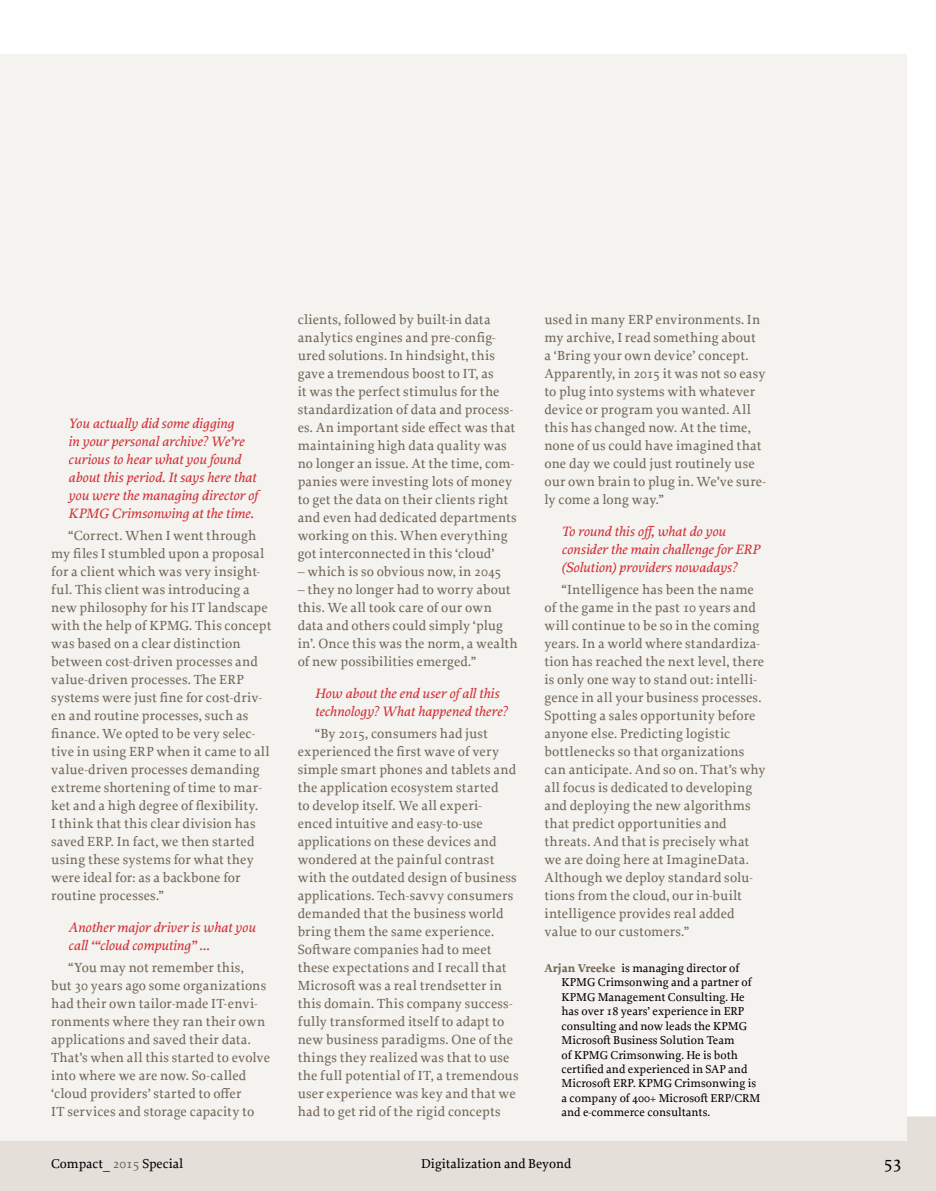
<style>
.page{position:relative;width:936px;height:1191px;background:#fff}
.page>*{position:absolute;margin:0;border:0;box-sizing:border-box;transform-origin:0 0}
.t1{font:500 18px "Proforma";color:#000}
.t2{font:italic 500 14.25px/18px "Proforma";color:#d13138}
.t3{font:500 13.8px/18px "Proforma";letter-spacing:.01em;color:#716556}
.t4{font:500 13.5px "Proforma";color:#000}
.t5{font:500 12px/14.4px "Proforma";color:#000}
.s1{font-weight:700;color:#716556}
.s2{color:#716556}
</style>
<div class="page">
<div style="left:1px;top:1116px;width:934px;height:75px;background:#e4dfd9"></div>
<svg style="left:0;top:1140px;width:1px;height:51px"></svg>
<div style="left:0;top:54px;width:905px;height:1086px;background:#f5f3f0"></div>
<p class="t3" style="left:298px;top:310px;width:220px">clients, followed by built-in data analytics engines and pre-config&shy;ured solutions. In hindsight, this gave a tremendous boost to IT, as<br>it was the perfect stimulus for the standardization of data and process&shy;es. An important side effect was that maintaining high data quality was no longer an issue. At the time, com&shy;panies were investing lots of money to get the data on their clients right and even had dedicated departments working on this. When everything got interconnected in this ‘cloud’</p>
<p class="t3" style="left:298px;top:562px;width:205px">– which is so obvious now, in 2045</p>
<p class="t3" style="left:298px;top:580px;width:222px">– they no longer had to worry about this. We all took care of our own data and others could simply ‘plug in’. Once this was the norm, a wealth of new possibilities emerged.”</p>
<p class="t2" style="left:315px;top:683px;width:194px">How about the end user of all this technology? What happened there?</p>
<p class="t3" style="left:298px;top:724px;width:222px;text-indent:17px">“By 2015, consumers had just experienced the first wave of very simple smart phones and tablets and the application ecosystem started<br>to develop itself. We all experi&shy;enced intuitive and easy-to-use applications on these devices and wondered at the painful contrast with the outdated design of business applications. Tech-savvy consumers demanded that the business world bring them the same experience.<br>Software companies had to meet these expectations and I recall that Microsoft was a real trendsetter in this domain. This company success&shy;fully transformed itself to adapt to new business paradigms. One of the things they realized was that to use the full potential of IT, a tremendous user experience was key and that we had to get rid of the rigid concepts</p>
<p class="t3" style="left:544px;top:310px;width:223px">used in many ERP environments. In my archive, I read something about<br>a ‘Bring your own device’ concept.<br>Apparently, in 2015 it was not so easy to plug into systems with whatever device or program you wanted. All this has changed now. At the time, none of us could have imagined that one day we could just routinely use our own brain to plug in. We’ve sure&shy;ly come a long way.”</p>
<p class="t2" style="left:561px;top:521px;width:200px">To round this off, what do you consider the main challenge for ERP (Solution) providers nowadays?</p>
<p class="t3" style="left:544px;top:580px;width:223px;text-indent:17px">“Intelligence has been the name of the game in the past 10 years and will continue to be so in the coming years. In a world where standardiza&shy;tion has reached the next level, there is only one way to stand out: intelli&shy;gence in all your business processes.<br>Spotting a sales opportunity before anyone else. Predicting logistic bottlenecks so that organizations can anticipate. And so on. That’s why all focus is dedicated to developing and deploying the new algorithms that predict opportunities and threats. And that is precisely what we are doing here at ImagineData.<br>Although we deploy standard solu&shy;tions from the cloud, our in-built intelligence provides real added value to our customers.”</p>
<p class="t2" style="left:68px;top:413px;width:191px">You actually did some digging<br>in your personal archive? We’re curious to hear what you found about this period. It says here that you were the managing director of<br>KPMG Crimsonwing at the time.</p>
<p class="t3" style="left:51px;top:526px;width:222px;text-indent:17px">“Correct. When I went through my files I stumbled upon a proposal for a client which was very insight&shy;ful. This client was introducing a new philosophy for his IT landscape with the help of KPMG. This concept was based on a clear distinction between cost-driven processes and value-driven processes. The ERP systems were just fine for cost-driv&shy;en and routine processes, such as finance. We opted to be very selec&shy;tive in using ERP when it came to all value-driven processes demanding extreme shortening of time to mar&shy;ket and a high degree of flexibility.<br>I think that this clear division has saved ERP. In fact, we then started using these systems for what they were ideal for: as a backbone for routine processes.”</p>
<p class="t2" style="left:68px;top:917px;width:189px">Another major driver is what you call ‘“cloud computing” …</p>
<p class="t3" style="left:51px;top:958px;width:220px;text-indent:17px">“You may not remember this,<br>but 30 years ago some organizations had their own tailor-made IT-envi&shy;ronments where they ran their own applications and saved their data.<br>That’s when all this started to evolve into where we are now. So-called ‘cloud providers’ started to offer<br>IT services and storage capacity to</p>
<p class="t5" style="left:561px;top:960px;width:200px;text-indent:-17px"><span class="s1">Arjan Vreeke</span> is managing director of KPMG Crimsonwing and a partner of KPMG Management Consulting. He has over 18 years’ experience in ERP consulting and now leads the KPMG Microsoft Business Solution Team<br>of KPMG Crimsonwing. He is both certified and experienced in SAP and Microsoft ERP. KPMG Crimsonwing is a company of 400+ Microsoft ERP/CRM and e-commerce consultants.</p>
<p class="t4" style="left:51px;top:1155px;width:134px">Compact_ <span class="s2">2015</span> Special</p>
<p class="t4" style="left:421px;top:1155px;width:152px">Digitalization and Beyond</p>
<h1 class="t1" style="left:883px;top:1151px;width:19px">53</h1>
</div>
